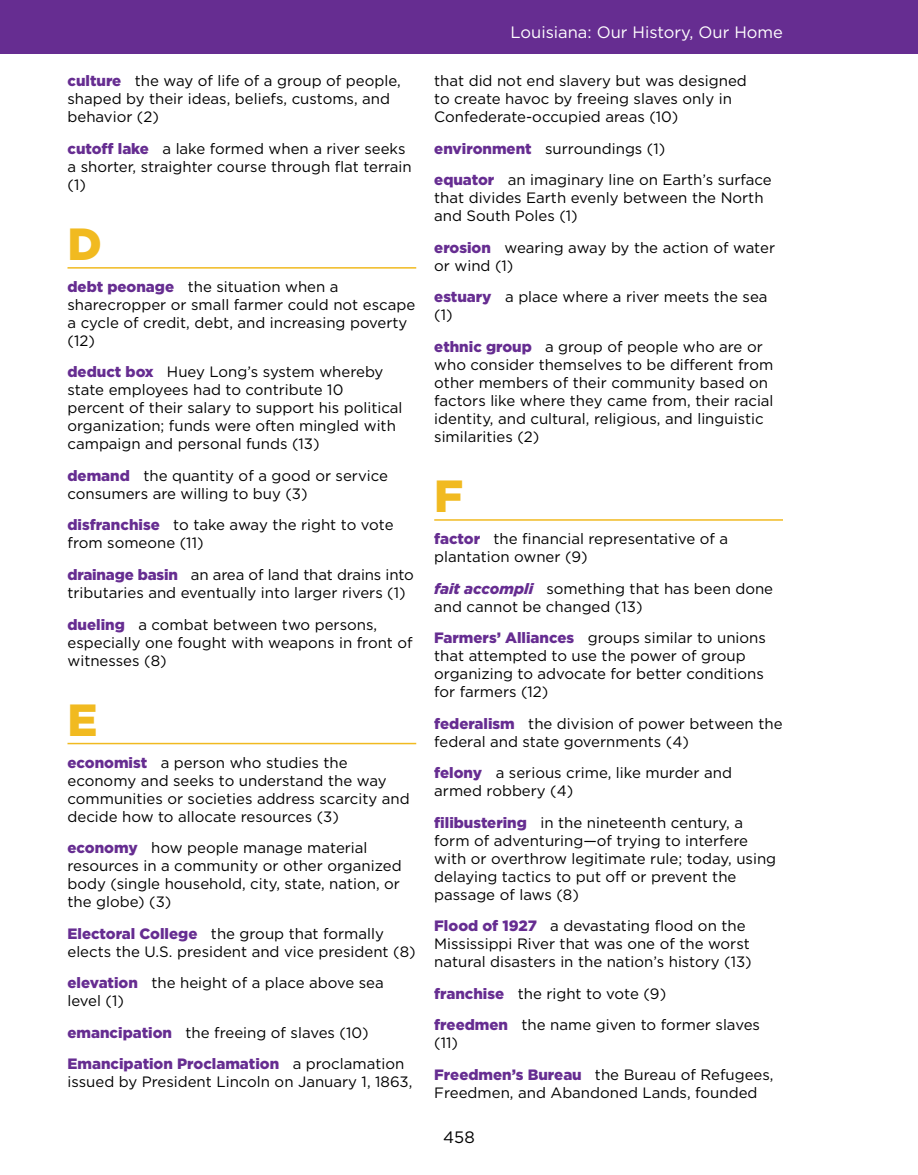
<style>
.page{position:relative;width:918px;height:1175px;background:#fff}
.page>*{position:absolute;margin:0;border:0;box-sizing:border-box;transform-origin:0 0}
.t1{font:900 45px "Gotham";color:#f1ba20}
.t2{font:16.5px "Gotham";color:#fff}
.t3{font:16.5px "Gotham";color:#000}
.t4{font:15px/18px "Gotham";color:#000}
.t5{font:900 15px/31.5px "Gotham";color:#662d91}
.s1{font-weight:900;color:#662d91}
.s2{font-weight:400;color:#000}
.s3{font-weight:900;font-style:italic;color:#662d91}
</style>
<div class="page">
<hr style="left:68px;top:267px;width:348px;height:1px;background:#f1ba20">
<hr style="left:68px;top:742px;width:348px;height:2px;background:#f1ba20">
<hr style="left:434px;top:519px;width:349px;height:1px;background:#f1ba20">
<div style="left:0;top:0;width:918px;height:54px;background:#662d91"></div>
<p class="t4" style="left:68px;top:72px;width:335px"><span class="s1">culture</span> the way of life of a group of people, shaped by their ideas, beliefs, customs, and behavior (2)</p>
<p class="t4" style="left:68px;top:139px;width:346px"><span class="s1">cutoff lake</span> a lake formed when a river seeks a shorter, straighter course through flat terrain (1)</p>
<h1 class="t1" style="left:68px;top:213px;width:36px">D</h1>
<p class="t4" style="left:68px;top:277px;width:349px"><span class="s1">debt peonage</span> the situation when a sharecropper or small farmer could not escape a cycle of credit, debt, and increasing poverty (12)</p>
<p class="t4" style="left:68px;top:363px;width:337px"><span class="s1">deduct box</span> Huey Long’s system whereby state employees had to contribute 10 percent of their salary to support his political organization; funds were often mingled with campaign and personal funds (13)</p>
<p class="t4" style="left:68px;top:466px;width:322px"><span class="s1">demand</span> the quantity of a good or service consumers are willing to buy (3)</p>
<p class="t4" style="left:68px;top:516px;width:328px"><span class="s1">disfranchise</span> to take away the right to vote from someone (11)</p>
<p class="t4" style="left:68px;top:565px;width:348px"><span class="s1">drainage basin</span> an area of land that drains into tributaries and eventually into larger rivers (1)</p>
<p class="t4" style="left:68px;top:615px;width:347px"><span class="s1">dueling</span> a combat between two persons, especially one fought with weapons in front of witnesses (8)</p>
<h1 class="t1" style="left:68px;top:689px;width:32px">E</h1>
<p class="t4" style="left:68px;top:753px;width:344px"><span class="s1">economist</span> a person who studies the economy and seeks to understand the way communities or societies address scarcity and decide how to allocate resources (3)</p>
<p class="t4" style="left:68px;top:838px;width:336px"><span class="s1">economy</span> how people manage material resources in a community or other organized body (single household, city, state, nation, or the globe) (3)</p>
<p class="t4" style="left:68px;top:924px;width:350px"><span class="s1">Electoral College</span> the group that formally elects the U.S. president and vice president (8)</p>
<p class="t4" style="left:68px;top:973px;width:318px"><span class="s1">elevation</span> the height of a place above sea level (1)</p>
<p class="t5" style="left:68px;top:1016px;width:338px">emancipation <span class="s2">the freeing of slaves (10)<br></span>Emancipation Proclamation <span class="s2">a proclamation</span></p>
<p class="t4" style="left:68px;top:1072px;width:346px">issued by President Lincoln on January 1, 1863,</p>
<p class="t2" style="left:510px;top:22px;width:274px">Louisiana: Our History, Our Home</p>
<p class="t4" style="left:434px;top:72px;width:314px">that did not end slavery but was designed to create havoc by freeing slaves only in<br>Confederate-occupied areas (10)</p>
<p class="t4" style="left:434px;top:132px;width:339px;line-height:31.5px"><span class="s1">environment</span> surroundings (1)<br><span class="s1">equator</span> an imaginary line on Earth’s surface</p>
<p class="t4" style="left:434px;top:189px;width:331px">that divides Earth evenly between the North and South Poles (1)</p>
<p class="t4" style="left:434px;top:238px;width:342px"><span class="s1">erosion</span> wearing away by the action of water or wind (1)</p>
<p class="t4" style="left:434px;top:288px;width:335px"><span class="s1">estuary</span> a place where a river meets the sea (1)</p>
<p class="t4" style="left:434px;top:337px;width:341px"><span class="s1">ethnic group</span> a group of people who are or who consider themselves to be different from other members of their community based on factors like where they came from, their racial identity, and cultural, religious, and linguistic similarities (2)</p>
<h1 class="t1" style="left:434px;top:465px;width:31px">F</h1>
<p class="t4" style="left:434px;top:529px;width:295px"><span class="s1">factor</span> the financial representative of a plantation owner (9)</p>
<p class="t4" style="left:434px;top:579px;width:340px"><span class="s3">fait accompli</span> something that has been done and cannot be changed (13)</p>
<p class="t4" style="left:434px;top:628px;width:333px"><span class="s1">Farmers’ Alliances</span> groups similar to unions that attempted to use the power of group organizing to advocate for better conditions for farmers (12)</p>
<p class="t4" style="left:434px;top:714px;width:350px"><span class="s1">federalism</span> the division of power between the federal and state governments (4)</p>
<p class="t4" style="left:434px;top:763px;width:299px"><span class="s1">felony</span> a serious crime, like murder and armed robbery (4)</p>
<p class="t4" style="left:434px;top:813px;width:344px"><span class="s1">filibustering</span> in the nineteenth century, a form of adventuring—of trying to interfere with or overthrow legitimate rule; today, using delaying tactics to put off or prevent the passage of laws (8)</p>
<p class="t4" style="left:434px;top:916px;width:319px"><span class="s1">Flood of 1927</span> a devastating flood on the<br>Mississippi River that was one of the worst natural disasters in the nation’s history (13)</p>
<p class="t4" style="left:434px;top:977px;width:327px;line-height:31.5px"><span class="s1">franchise</span> the right to vote (9)<br><span class="s1">freedmen</span> the name given to former slaves</p>
<p class="t4" style="left:434px;top:1026px;width:341px;line-height:31.5px">(11)<br><span class="s1">Freedmen’s Bureau</span> the Bureau of Refugees,</p>
<p class="t4" style="left:434px;top:1083px;width:325px">Freedmen, and Abandoned Lands, founded</p>
<p class="t3" style="left:443px;top:1126px;width:33px">458</p>
</div>
